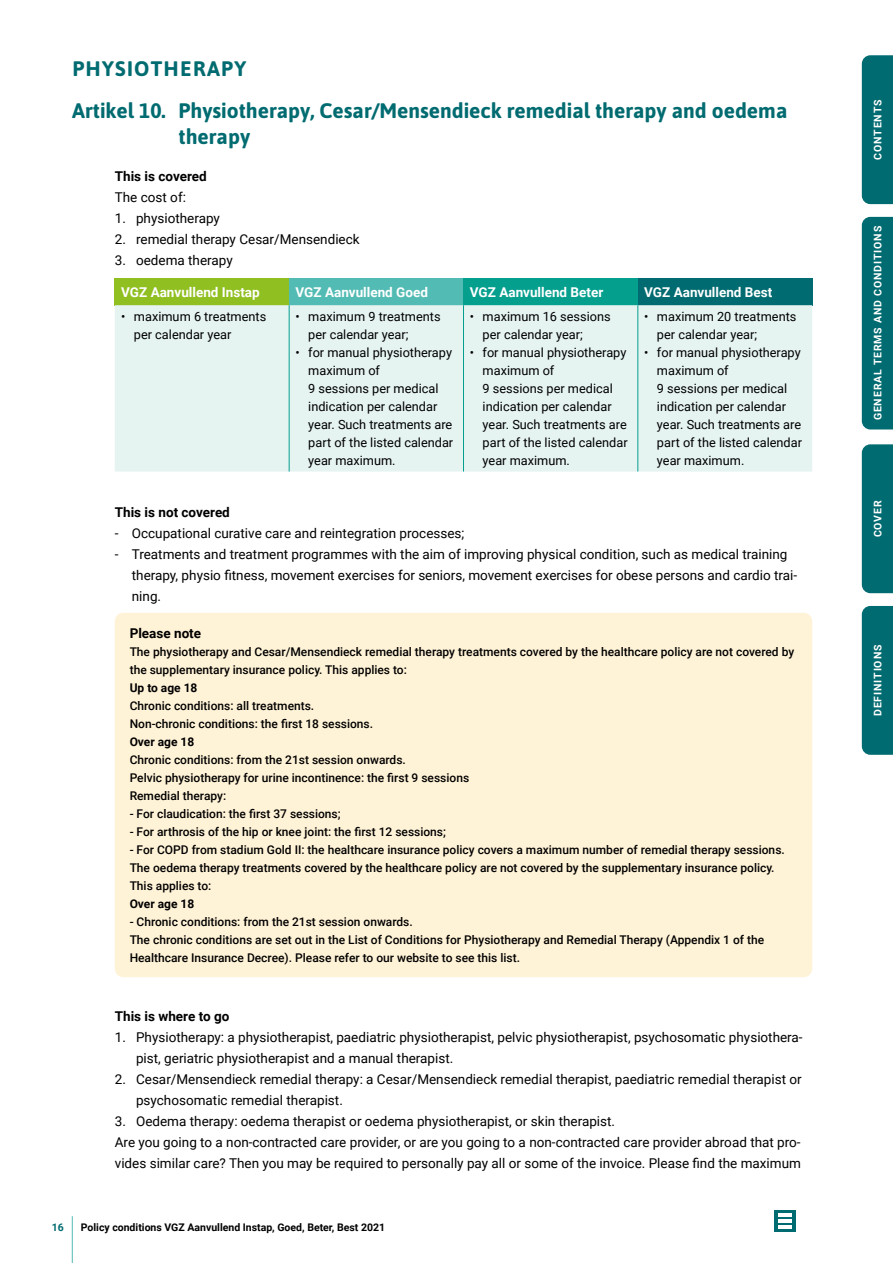
<style>
.page{position:relative;width:893px;height:1263px;background:#fff}
.page>*{position:absolute;margin:0;border:0;box-sizing:border-box;transform-origin:0 0}
.t1{font:700 21px/42px "Asap";color:#006b70}
.t2{font:13.5px/21px "Roboto";color:#000}
.t3{font:700 13.5px "Roboto";color:#fff}
.t4{font:700 13.5px "Roboto";color:#000}
.t5{font:12.75px/18px "Roboto";color:#000}
.t6{font:500 12px/18px "Roboto";color:#000}
.t7{font:700 12px "Roboto";color:#000}
.t8{font:700 10.5px "Roboto";color:#000}
.t9{font:700 10.5px "Roboto";letter-spacing:.085em;color:#fff}
.t10{font:700 10.5px "Roboto";color:#006b70}
</style>
<div class="page">
<hr style="left:72px;top:1216px;width:1px;height:47px;background:#52bbb3">
<svg style="left:774px;top:1210px;width:21px;height:22px"></svg>
<svg style="left:778px;top:1214px;width:13px;height:14px"></svg>
<div style="left:115px;top:278px;width:174px;height:27px;background:#90bf21"></div>
<div style="left:289px;top:278px;width:174px;height:27px;background:#52bbb3"></div>
<div style="left:463px;top:278px;width:175px;height:27px;background:#059f8e"></div>
<div style="left:638px;top:278px;width:174px;height:27px;background:#006b70"></div>
<div style="left:115px;top:305px;width:697px;height:166px;background:#e5f3f1"></div>
<hr style="left:463px;top:305px;width:1px;height:166px;background:#059f8e">
<hr style="left:637px;top:305px;width:1px;height:166px;background:#059f8e">
<hr style="left:289px;top:305px;width:1px;height:166px;background:#059f8e">
<div style="left:115px;top:613px;width:697px;height:364px;background:#fff3d7;border-radius:9px"></div>
<div style="left:862px;top:606px;width:31px;height:149px;background:#006b70"></div>
<div style="left:862px;top:217px;width:31px;height:212px;background:#006b70"></div>
<div style="left:862px;top:444px;width:31px;height:149px;background:#006b70"></div>
<div style="left:862px;top:55px;width:31px;height:149px;background:#006b70"></div>
<h1 class="t1" style="left:72px;top:47px;width:717px">PHYSIOTHERAPY<br>Artikel 10. Physiotherapy, Cesar/Mensendieck remedial therapy and oedema</h1>
<h1 class="t1" style="left:179px;top:114px;width:73px">therapy</h1>
<p class="t4" style="left:115px;top:167px;width:93px">This is covered</p>
<p class="t2" style="left:115px;top:186px;width:73px">The cost of:</p>
<p class="t2" style="left:115px;top:207px;width:107px">1. physiotherapy</p>
<p class="t2" style="left:115px;top:228px;width:246px">2. remedial therapy Cesar/Mensendieck</p>
<p class="t2" style="left:115px;top:250px;width:119px">3. oedema therapy</p>
<p class="t3" style="left:121px;top:282px;width:140px">VGZ Aanvullend Instap</p>
<p class="t3" style="left:296px;top:282px;width:134px">VGZ Aanvullend Goed</p>
<p class="t3" style="left:470px;top:282px;width:135px">VGZ Aanvullend Beter</p>
<p class="t3" style="left:644px;top:282px;width:130px">VGZ Aanvullend Best</p>
<p class="t5" style="left:134px;top:307px;width:134px;text-indent:-13px">• maximum 6 treatments per calendar year</p>
<p class="t5" style="left:308px;top:307px;width:134px;text-indent:-13px">• maximum 9 treatments per calendar year;</p>
<p class="t5" style="left:308px;top:343px;width:147px;text-indent:-13px">• for manual physiotherapy maximum of<br>9 sessions per medical indication per calendar year. Such treatments are part of the listed calendar year maximum.</p>
<p class="t5" style="left:483px;top:307px;width:130px;text-indent:-13px">• maximum 16 sessions per calendar year;</p>
<p class="t5" style="left:483px;top:343px;width:147px;text-indent:-13px">• for manual physiotherapy maximum of<br>9 sessions per medical indication per calendar year. Such treatments are part of the listed calendar year maximum.</p>
<p class="t5" style="left:657px;top:307px;width:141px;text-indent:-13px">• maximum 20 treatments per calendar year;</p>
<p class="t5" style="left:657px;top:343px;width:147px;text-indent:-13px">• for manual physiotherapy maximum of<br>9 sessions per medical indication per calendar year. Such treatments are part of the listed calendar year maximum.</p>
<p class="t4" style="left:115px;top:503px;width:117px">This is not covered</p>
<p class="t2" style="left:115px;top:522px;width:351px">- Occupational curative care and reintegration processes;</p>
<p class="t2" style="left:132px;top:543px;width:667px;text-indent:-17px">- Treatments and treatment programmes with the aim of improving physical condition, such as medical training therapy, physio fitness, movement exercises for seniors, movement exercises for obese persons and cardio trai&shy;ning.</p>
<p class="t4" style="left:130px;top:623px;width:73px">Please note</p>
<p class="t6" style="left:130px;top:642px;width:666px">The physiotherapy and Cesar/Mensendieck remedial therapy treatments covered by the healthcare policy are not covered by the supplementary insurance policy. This applies to:</p>
<p class="t7" style="left:130px;top:679px;width:69px">Up to age 18</p>
<p class="t6" style="left:130px;top:696px;width:245px">Chronic conditions: all treatments.<br>Non-chronic conditions: the first 18 sessions.</p>
<p class="t7" style="left:130px;top:733px;width:66px">Over age 18</p>
<p class="t6" style="left:130px;top:750px;width:341px">Chronic conditions: from the 21st session onwards.<br>Pelvic physiotherapy for urine incontinence: the first 9 sessions<br>Remedial therapy:</p>
<p class="t6" style="left:130px;top:804px;width:212px">- For claudication: the first 37 sessions;</p>
<p class="t6" style="left:130px;top:822px;width:318px">- For arthrosis of the hip or knee joint: the first 12 sessions;</p>
<p class="t6" style="left:130px;top:840px;width:657px">- For COPD from stadium Gold II: the healthcare insurance policy covers a maximum number of remedial therapy sessions.<br>The oedema therapy treatments covered by the healthcare policy are not covered by the supplementary insurance policy.<br>This applies to:</p>
<p class="t7" style="left:130px;top:895px;width:66px">Over age 18</p>
<p class="t6" style="left:130px;top:912px;width:636px">- Chronic conditions: from the 21st session onwards.<br>The chronic conditions are set out in the List of Conditions for Physiotherapy and Remedial Therapy (Appendix 1 of the<br>Healthcare Insurance Decree). Please refer to our website to see this list.</p>
<p class="t4" style="left:115px;top:1007px;width:116px">This is where to go</p>
<p class="t2" style="left:136px;top:1027px;width:668px;text-indent:-21px">1. Physiotherapy: a physiotherapist, paediatric physiotherapist, pelvic physiotherapist, psychosomatic physiothera&shy;pist, geriatric physiotherapist and a manual therapist.</p>
<p class="t2" style="left:136px;top:1069px;width:667px;text-indent:-21px">2. Cesar/Mensendieck remedial therapy: a Cesar/Mensendieck remedial therapist, paediatric remedial therapist or psychosomatic remedial therapist.</p>
<p class="t2" style="left:115px;top:1111px;width:688px">3. Oedema therapy: oedema therapist or oedema physiotherapist, or skin therapist.<br>Are you going to a non-contracted care provider, or are you going to a non-contracted care provider abroad that pro&shy;vides similar care? Then you may be required to personally pay all or some of the invoice. Please find the maximum</p>
<p class="t10" style="left:52px;top:1220px;width:14px">16</p>
<p class="t8" style="left:81px;top:1220px;width:306px">Policy conditions VGZ Aanvullend Instap, Goed, Beter, Best 2021</p>
<p class="t9" style="left:870px;top:160px;width:62px;rotate:-90deg">CONTENTS</p>
<p class="t9" style="left:870px;top:420px;width:196px;rotate:-90deg">GENERAL TERMS AND CONDITIONS</p>
<p class="t9" style="left:870px;top:537px;width:39px;rotate:-90deg">COVER</p>
<p class="t9" style="left:870px;top:716px;width:73px;rotate:-90deg">DEFINITIONS</p>
</div>
